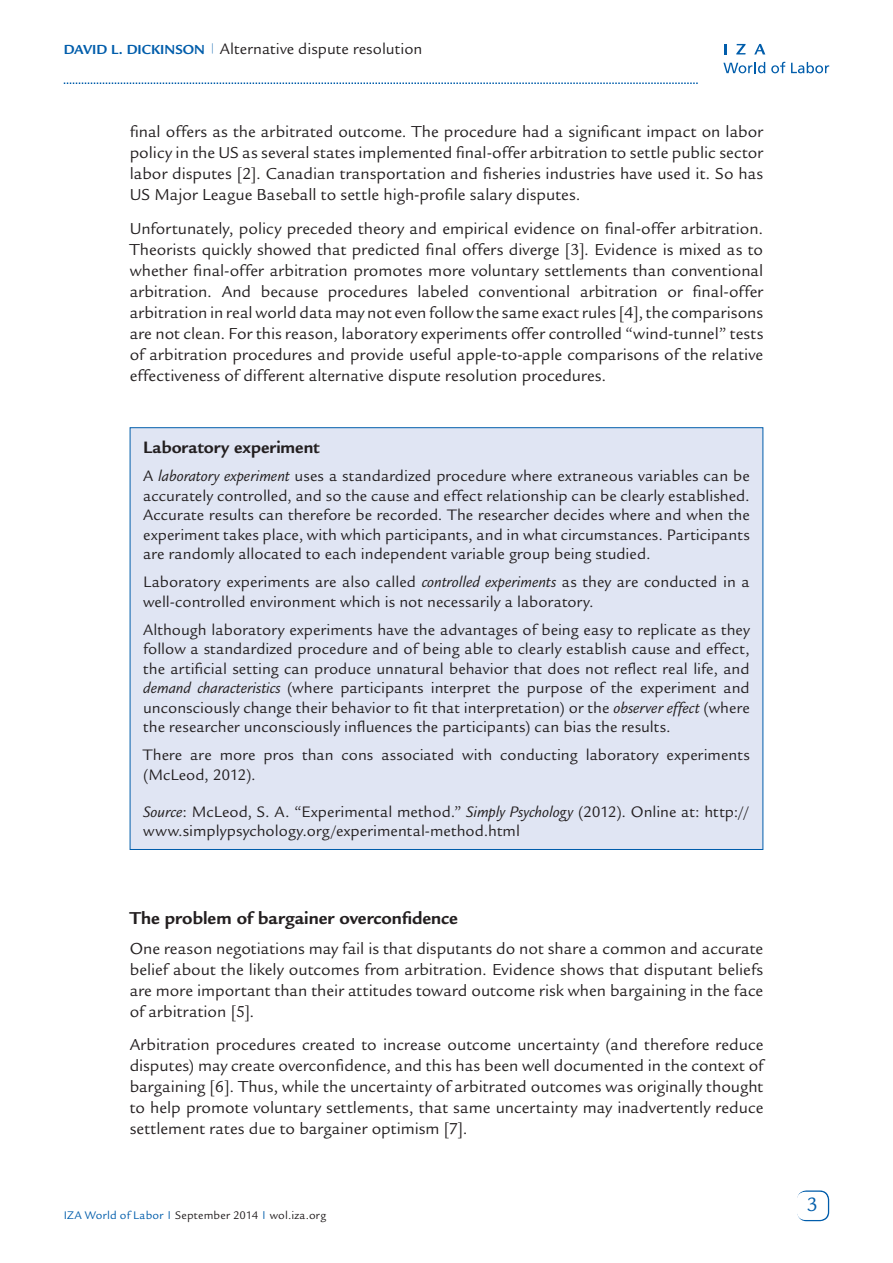
<style>
.page{position:relative;width:893px;height:1263px;background:#fff}
.page>*{position:absolute;margin:0;border:0;box-sizing:border-box;transform-origin:0 0}
.t1{font:21px "Legacy Sans Std";color:#015dab}
.t2{font:700 18.75px "Legacy Sans Std";color:#231f20}
.t3{font:700 18px "Legacy Sans Std";letter-spacing:.005em;color:#231f20}
.t4{font:17.25px/21px "Legacy Sans Std";color:#231f20;text-align:justify}
.t5{font:16.5px/19.5px "Legacy Sans Std";letter-spacing:.005em;color:#231f20}
.t6{font:12px "Legacy Sans Std";letter-spacing:.02em;color:#231f20}
.s1{font-weight:700;font-size:14.25px;color:#015dab}
.s2{font-style:italic}
.s3{color:#015dab}
</style>
<div class="page">
<div style="left:797px;top:1190px;width:32px;height:31px;border:2px solid #015dab;border-radius:9px"></div>
<div style="left:797px;top:1192px;width:31px;height:28px;background:#fff;border-radius:9px"></div>
<svg style="left:64px;top:82px;width:634px;height:2px"></svg>
<svg style="left:723px;top:62px;width:42px;height:11px"></svg>
<svg style="left:771px;top:62px;width:14px;height:11px"></svg>
<svg style="left:791px;top:62px;width:38px;height:11px"></svg>
<svg style="left:724px;top:44px;width:2px;height:10px"></svg>
<svg style="left:736px;top:44px;width:10px;height:10px"></svg>
<svg style="left:754px;top:44px;width:11px;height:10px"></svg>
<div style="left:130px;top:428px;width:633px;height:421px;background:#e0e5f3"></div>
<p class="t5" style="left:64px;top:39px;width:360px"><span class="s1">David L. Dickinson</span> <sup>|</sup> Alternative dispute resolution</p>
<p class="t4" style="left:130px;top:122px;width:635px">final offers as the arbitrated outcome. The procedure had a significant impact on labor policy in the US as several states implemented final-offer arbitration to settle public sector labor disputes [2]. Canadian transportation and fisheries industries have used it. So has US Major League Baseball to settle high-profile salary disputes.</p>
<p class="t4" style="left:130px;top:218px;width:635px">Unfortunately, policy preceded theory and empirical evidence on final-offer arbitration.<br>Theorists quickly showed that predicted final offers diverge [3]. Evidence is mixed as to whether final-offer arbitration promotes more voluntary settlements than conventional arbitration. And because procedures labeled conventional arbitration or final-offer arbitration in real world data may not even follow the same exact rules [4], the comparisons are not clean. For this reason, laboratory experiments offer controlled “wind-tunnel” tests of arbitration procedures and provide useful apple-to-apple comparisons of the relative effectiveness of different alternative dispute resolution procedures.</p>
<p class="t3" style="left:143px;top:437px;width:178px">Laboratory experiment</p>
<p class="t5" style="left:143px;top:466px;width:608px;text-align:justify">A <span class="s2">laboratory experiment</span> uses a standardized procedure where extraneous variables can be accurately controlled, and so the cause and effect relationship can be clearly established.<br>Accurate results can therefore be recorded. The researcher decides where and when the experiment takes place, with which participants, and in what circumstances. Participants are randomly allocated to each independent variable group being studied.</p>
<p class="t5" style="left:143px;top:572px;width:608px">Laboratory experiments are also called <span class="s2">controlled experiments</span> as they are conducted in a well-controlled environment which is not necessarily a laboratory.</p>
<p class="t5" style="left:143px;top:620px;width:608px;text-align:justify">Although laboratory experiments have the advantages of being easy to replicate as they follow a standardized procedure and of being able to clearly establish cause and effect, the artificial setting can produce unnatural behavior that does not reflect real life, and <span class="s2">demand characteristics</span> (where participants interpret the purpose of the experiment and unconsciously change their behavior to fit that interpretation) or the <span class="s2">observer effect</span> (where the researcher unconsciously influences the participants) can bias the results.</p>
<p class="t5" style="left:143px;top:745px;width:608px">There are more pros than cons associated with conducting laboratory experiments (McLeod, 2012).</p>
<p class="t5" style="left:143px;top:802px;width:608px"><span class="s2">Source</span>: McLeod, S. A. “Experimental method.” <span class="s2">Simply Psychology</span> (2012). Online at: http:// www.simplypsychology.org/experimental-method.html</p>
<p class="t2" style="left:130px;top:907px;width:330px">The problem of bargainer overconfidence</p>
<p class="t4" style="left:130px;top:938px;width:635px">One reason negotiations may fail is that disputants do not share a common and accurate belief about the likely outcomes from arbitration. Evidence shows that disputant beliefs are more important than their attitudes toward outcome risk when bargaining in the face of arbitration [5].</p>
<p class="t4" style="left:130px;top:1034px;width:635px">Arbitration procedures created to increase outcome uncertainty (and therefore reduce disputes) may create overconfidence, and this has been well documented in the context of bargaining [6]. Thus, while the uncertainty of arbitrated outcomes was originally thought to help promote voluntary settlements, that same uncertainty may inadvertently reduce settlement rates due to bargainer optimism [7].</p>
<p class="t6" style="left:64px;top:1208px;width:264px"><span class="s3">IZA World of Labor</span> <sup>|</sup> September 2014 <sup>|</sup> wol.iza.org</p>
<p class="t1" style="left:807px;top:1192px;width:13px">3</p>
</div>
